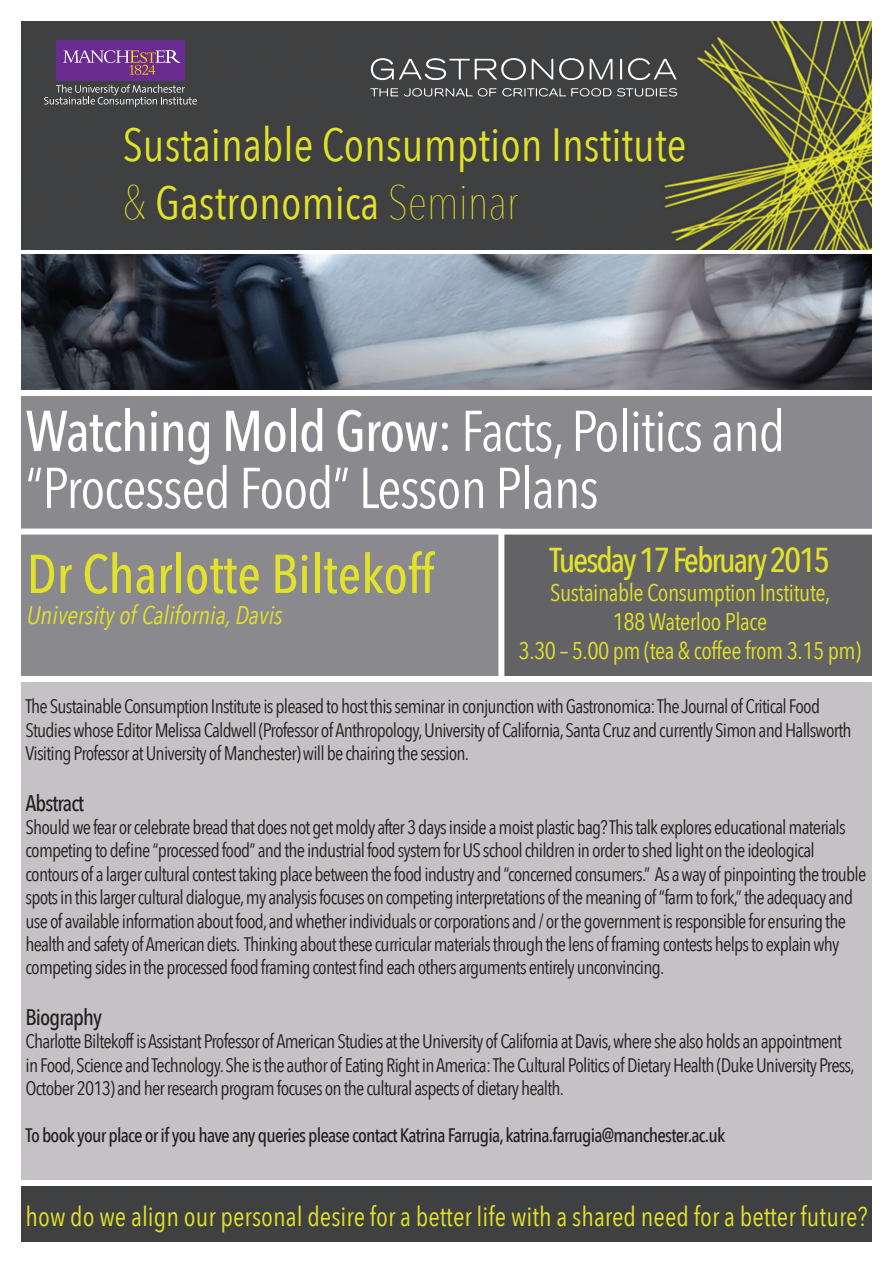
<style>
.page{position:relative;width:893px;height:1263px;background:#fff}
.page>*{position:absolute;margin:0;border:0;box-sizing:border-box;transform-origin:0 0}
.t1{font:57px/57px "Avenir Next Condensed";letter-spacing:-.02em;color:#fff}
.t2{font:500 54px "Avenir Next Condensed";color:#e3e22a}
.t3{font:46.5px "Avenir Next Condensed";color:#e3e22a}
.t4{font:500 34.5px "Avenir Next Condensed";letter-spacing:-.06em;color:#e3e22a}
.t5{font:27px "Avenir Next Condensed";color:#e3e22a}
.t6{font:italic 25.5px "Avenir Next Condensed";color:#e3e22a}
.t7{font:24px "Avenir Next Condensed";letter-spacing:-.02em;color:#e3e22a}
.t8{font:500 22.5px "Avenir Next Condensed";letter-spacing:-.04em;color:#231f20}
.t9{font:19.5px/23.4px "Avenir Next Condensed";letter-spacing:-.04em;color:#231f20}
.t10{font:500 19.5px "Avenir Next Condensed";letter-spacing:-.04em;color:#231f20}
.s1{font-weight:200;font-size:48px}
.s2{font-weight:500}
</style>
<div class="page">
<div style="left:21px;top:21px;width:631px;height:228px;background:#3f4041"></div>
<div style="left:56px;top:41px;width:129px;height:40px;background:#6a2c91"></div>
<svg style="left:63px;top:50px;width:117px;height:25px"></svg>
<svg style="left:44px;top:85px;width:153px;height:22px;background:#5f5f60"></svg>
<div style="left:21px;top:396px;width:851px;height:280px;background:#8a8a8e"></div>
<div style="left:501px;top:528px;width:371px;height:148px;background:#636366"></div>
<img style="left:652px;top:21px;width:220px;height:228px">
<div style="left:21px;top:682px;width:851px;height:498px;background:#c4c2c5"></div>
<div style="left:21px;top:1186px;width:851px;height:56px;background:#3f4041"></div>
<img style="left:21px;top:255px;width:851px;height:135px">
<div style="left:0;top:528px;width:893px;height:6px;background:#fff"></div>
<div style="left:498px;top:531px;width:6px;height:150px;background:#fff"></div>
<svg style="left:628px;top:57px;width:49px;height:23px"></svg>
<svg style="left:370px;top:57px;width:242px;height:24px;background:#656566"></svg>
<svg style="left:620px;top:58px;width:2px;height:22px"></svg>
<svg style="left:370px;top:88px;width:28px;height:8px"></svg>
<svg style="left:478px;top:88px;width:18px;height:9px"></svg>
<svg style="left:404px;top:88px;width:68px;height:9px"></svg>
<svg style="left:502px;top:88px;width:176px;height:9px;background:#6e6f6f"></svg>
<p class="t3" style="left:123px;top:105px;width:565px">Sustainable Consumption Institute</p>
<p class="t3" style="left:123px;top:163px;width:397px"><span class="s1">&amp;</span> Gastronomica <span class="s1">Seminar</span></p>
<p class="t1" style="left:26px;top:400px;width:761px"><span class="s2">Watching Mold Grow:</span> Facts, Politics and “Processed Food” Lesson Plans</p>
<p class="t2" style="left:27px;top:541px;width:409px">Dr Charlotte Biltekoff</p>
<p class="t6" style="left:27px;top:599px;width:257px">University of California, Davis</p>
<p class="t4" style="left:550px;top:539px;width:282px">Tuesday 17 February 2015</p>
<p class="t7" style="left:550px;top:572px;width:282px">Sustainable Consumption Institute,</p>
<p class="t7" style="left:613px;top:601px;width:156px">188 Waterloo Place</p>
<p class="t7" style="left:519px;top:630px;width:344px">3.30 – 5.00 pm (tea &amp; coffee from 3.15 pm)</p>
<p class="t9" style="left:26px;top:694px;width:828px">The Sustainable Consumption Institute is pleased to host this seminar in conjunction with Gastronomica: The Journal of Critical Food<br>Studies whose Editor Melissa Caldwell (Professor of Anthropology, University of California, Santa Cruz and currently Simon and Hallsworth<br>Visiting Professor at University of Manchester) will be chairing the session.</p>
<p class="t8" style="left:26px;top:789px;width:60px">Abstract</p>
<p class="t9" style="left:26px;top:814px;width:842px">Should we fear or celebrate bread that does not get moldy after 3 days inside a moist plastic bag? This talk explores educational materials competing to define “processed food” and the industrial food system for US school children in order to shed light on the ideological contours of a larger cultural contest taking place between the food industry and “concerned consumers.” As a way of pinpointing the trouble spots in this larger cultural dialogue, my analysis focuses on competing interpretations of the meaning of “farm to fork,” the adequacy and use of available information about food, and whether individuals or corporations and / or the government is responsible for ensuring the health and safety of American diets. Thinking about these curricular materials through the lens of framing contests helps to explain why competing sides in the processed food framing contest find each others arguments entirely unconvincing.</p>
<p class="t8" style="left:26px;top:1003px;width:78px">Biography</p>
<p class="t9" style="left:26px;top:1029px;width:831px">Charlotte Biltekoff is Assistant Professor of American Studies at the University of California at Davis, where she also holds an appointment in Food, Science and Technology. She is the author of Eating Right in America: The Cultural Politics of Dietary Health (Duke University Press,<br>October 2013) and her research program focuses on the cultural aspects of dietary health.</p>
<p class="t10" style="left:26px;top:1123px;width:701px">To book your place or if you have any queries please contact Katrina Farrugia, katrina.farrugia@manchester.ac.uk</p>
<p class="t5" style="left:26px;top:1193px;width:844px">how do we align our personal desire for a better life with a shared need for a better future?</p>
</div>
